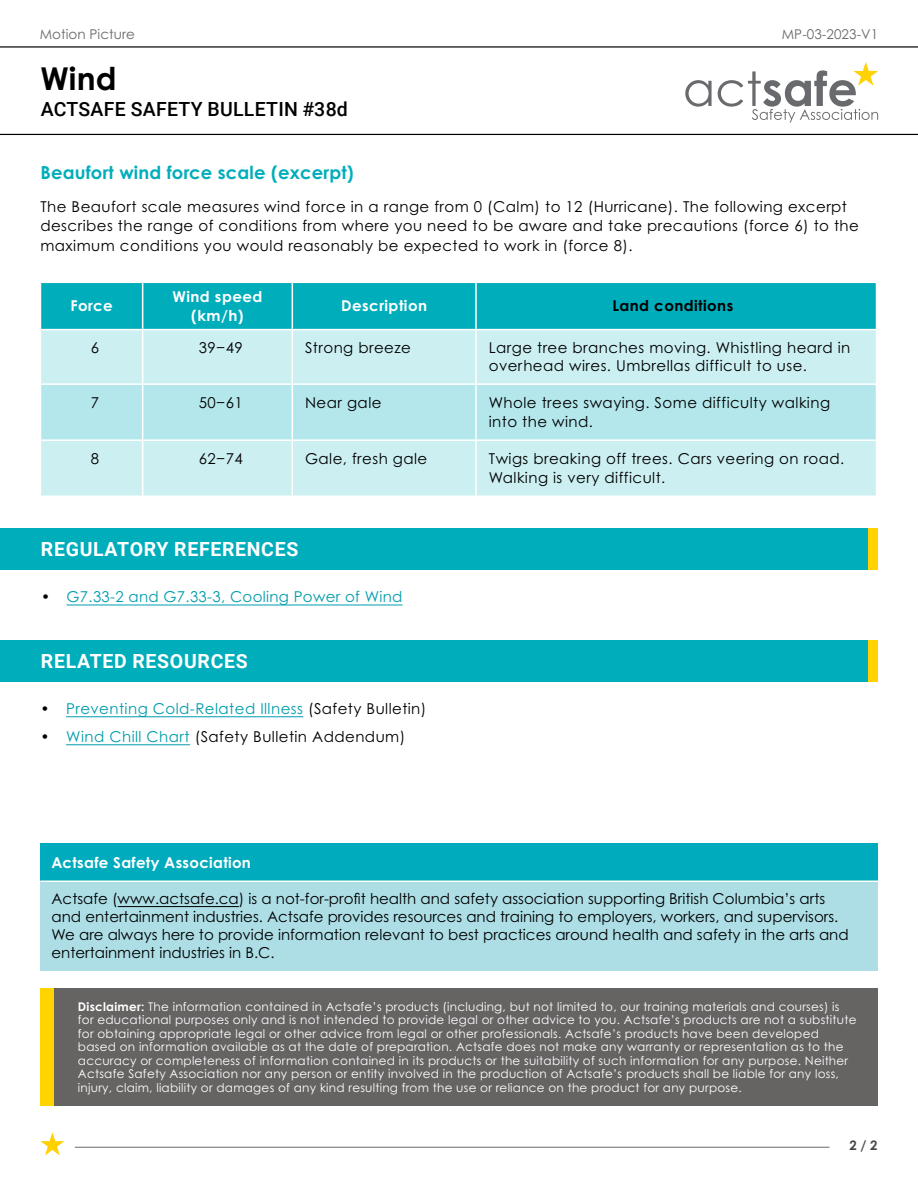
<style>
.page{position:relative;width:918px;height:1188px;background:#fff}
.page>*{position:absolute;margin:0;border:0;box-sizing:border-box;transform-origin:0 0}
.t1{font:700 31.5px "Century Gothic Pro";color:#000}
.t2{font:700 19.5px "Roboto";letter-spacing:.035em;color:#fff}
.t3{font:500 19.5px "Roboto";letter-spacing:.015em;color:#000}
.Heading_3{font:700 18px "Century Gothic Pro";letter-spacing:.01em;color:#00adbb}
.Body_Text{font:15px/19.5px "Century Gothic Pro";letter-spacing:.03em;color:#000}
.Body_Text-2{font:15px/18px "Century Gothic Pro";color:#000}
.t4{font:15px "Century Gothic Pro";letter-spacing:.03em;color:#009dac}
.Body_Text-3{font:700 15px/19.5px "Century Gothic Pro";letter-spacing:.02em;color:#fff;text-align:center}
.Body_Text-4{font:700 15px "Century Gothic Pro";letter-spacing:.03em;color:#000}
.t5{font:13.5px "Century Gothic Pro";letter-spacing:.005em;color:#696a6d}
.t6{font:700 13.2px "Century Gothic Pro";color:#474747}
.t7{font:12px/13.5px "Century Gothic Pro";letter-spacing:.02em;color:#fff}
.s1{color:#000}
.s2{color:#009dac}
.s3{font-weight:700}
</style>
<div class="page">
<hr style="left:75px;top:1147px;width:755px;height:1px;background:#696a6d">
<hr style="left:0;top:46px;width:918px;height:2px;background:#000">
<hr style="left:0;top:134px;width:918px;height:1px;background:#000">
<svg style="left:685px;top:80px;width:27px;height:27px"></svg>
<svg style="left:718px;top:62px;width:160px;height:61px"></svg>
<svg style="left:40px;top:1132px;width:24px;height:23px"></svg>
<div style="left:41px;top:283px;width:835px;height:46px;background:#00adbb"></div>
<div style="left:41px;top:330px;width:835px;height:166px;background:#cceff1"></div>
<div style="left:41px;top:385px;width:835px;height:54px;background:#b3e7eb"></div>
<hr style="left:142px;top:283px;width:1px;height:46px;background:#fff">
<hr style="left:292px;top:283px;width:1px;height:46px;background:#fff">
<hr style="left:475px;top:283px;width:2px;height:46px;background:#fff">
<hr style="left:142px;top:330px;width:1px;height:53px;background:#fff">
<hr style="left:292px;top:330px;width:1px;height:53px;background:#fff">
<hr style="left:475px;top:330px;width:2px;height:53px;background:#fff">
<hr style="left:40px;top:383px;width:103px;height:2px;background:#fff">
<hr style="left:143px;top:383px;width:149px;height:2px;background:#fff">
<hr style="left:142px;top:385px;width:1px;height:54px;background:#fff">
<hr style="left:292px;top:383px;width:184px;height:2px;background:#fff">
<hr style="left:292px;top:385px;width:1px;height:54px;background:#fff">
<hr style="left:476px;top:383px;width:401px;height:2px;background:#fff">
<hr style="left:475px;top:385px;width:2px;height:54px;background:#fff">
<hr style="left:40px;top:439px;width:103px;height:2px;background:#fff">
<hr style="left:143px;top:439px;width:149px;height:2px;background:#fff">
<hr style="left:142px;top:441px;width:1px;height:55px;background:#fff">
<hr style="left:292px;top:439px;width:184px;height:2px;background:#fff">
<hr style="left:292px;top:441px;width:1px;height:55px;background:#fff">
<hr style="left:476px;top:439px;width:401px;height:2px;background:#fff">
<hr style="left:475px;top:441px;width:2px;height:55px;background:#fff">
<div style="left:54px;top:988px;width:824px;height:118px;background:#666363"></div>
<div style="left:40px;top:843px;width:838px;height:38px;background:#00abbd"></div>
<div style="left:40px;top:881px;width:838px;height:89px;background:#addee6"></div>
<hr style="left:40px;top:881px;width:838px;height:1px;background:#fff">
<hr style="left:118px;top:906px;width:121px;height:1px;background:#000">
<div style="left:0;top:528px;width:868px;height:42px;background:#00adbb"></div>
<div style="left:868px;top:528px;width:10px;height:42px;background:#ffd200"></div>
<hr style="left:67px;top:605px;width:336px;height:1px;background:#009dac">
<div style="left:0;top:640px;width:868px;height:41px;background:#00adbb"></div>
<div style="left:868px;top:640px;width:10px;height:41px;background:#ffd200"></div>
<hr style="left:66px;top:716px;width:237px;height:1px;background:#009dac">
<hr style="left:66px;top:744px;width:124px;height:1px;background:#009dac">
<p class="t5" style="left:40px;top:26px;width:97px">Motion Picture</p>
<p class="t5" style="left:782px;top:26px;width:98px">MP-03-2023-V1</p>
<h1 class="t1" style="left:40px;top:59px;width:78px">Wind</h1>
<h2 class="t3" style="left:41px;top:95px;width:308px">ACTSAFE SAFETY BULLETIN #38d</h2>
<p class="Heading_3" style="left:40px;top:162px;width:315px">Beaufort wind force scale (excerpt)</p>
<p class="Body_Text" style="left:40px;top:196px;width:820px">The Beaufort scale measures wind force in a range from 0 (Calm) to 12 (Hurricane). The following excerpt describes the range of conditions from where you need to be aware and take precautions (force 6) to the maximum conditions you would reasonably be expected to work in (force 8).</p>
<p class="Body_Text-3" style="left:70px;top:296px;width:44px">Force</p>
<p class="Body_Text-3" style="left:173px;top:286px;width:91px">Wind speed (km/h)</p>
<p class="Body_Text-3" style="left:341px;top:296px;width:87px">Description</p>
<p class="Body_Text-4" style="left:612px;top:297px;width:122px">Land conditions</p>
<p class="Body_Text" style="left:91px;top:338px;width:10px">6</p>
<p class="Body_Text" style="left:199px;top:338px;width:46px">39−49</p>
<p class="Body_Text" style="left:305px;top:338px;width:107px">Strong breeze</p>
<p class="Body_Text" style="left:489px;top:339px;width:363px;line-height:18px">Large tree branches moving. Whistling heard in overhead wires. Umbrellas difficult to use.</p>
<p class="Body_Text" style="left:91px;top:393px;width:10px">7</p>
<p class="Body_Text" style="left:199px;top:393px;width:46px">50−61</p>
<p class="Body_Text" style="left:305px;top:393px;width:78px">Near gale</p>
<p class="Body_Text" style="left:489px;top:393px;width:343px">Whole trees swaying. Some difficulty walking into the wind.</p>
<p class="Body_Text" style="left:91px;top:449px;width:10px">8</p>
<p class="Body_Text" style="left:199px;top:449px;width:46px">62−74</p>
<p class="Body_Text" style="left:305px;top:449px;width:124px">Gale, fresh gale</p>
<p class="Body_Text" style="left:489px;top:449px;width:357px">Twigs breaking off trees. Cars veering on road.<br>Walking is very difficult.</p>
<p class="t2" style="left:41px;top:536px;width:259px">REGULATORY REFERENCES</p>
<p class="t4" style="left:41px;top:587px;width:363px"><span class="s1">•</span> G7.33-2 and G7.33-3, Cooling Power of Wind</p>
<p class="t2" style="left:41px;top:647px;width:208px">RELATED RESOURCES</p>
<p class="t4" style="left:41px;top:699px;width:387px"><span class="s1">•</span> Preventing Cold-Related Illness <span class="s1">(Safety Bulletin)</span></p>
<p class="Body_Text" style="left:41px;top:726px;width:366px">• <span class="s2">Wind Chill Chart</span> (Safety Bulletin Addendum)</p>
<p class="Body_Text-3" style="left:52px;top:852px;width:201px">Actsafe Safety Association</p>
<p class="Body_Text-2" style="left:52px;top:890px;width:799px">Actsafe (www.actsafe.ca) is a not-for-profit health and safety association supporting British Columbia’s arts and entertainment industries. Actsafe provides resources and training to employers, workers, and supervisors.<br>We are always here to provide information relevant to best practices around health and safety in the arts and entertainment industries in B.C.</p>
<p class="t7" style="left:78px;top:999px;width:780px"><span class="s3">Disclaimer:</span> The information contained in Actsafe’s products (including, but not limited to, our training materials and courses) is for educational purposes only and is not intended to provide legal or other advice to you. Actsafe’s products are not a substitute for obtaining appropriate legal or other advice from legal or other professionals. Actsafe’s products have been developed based on information available as at the date of preparation. Actsafe does not make any warranty or representation as to the accuracy or completeness of information contained in its products or the suitability of such information for any purpose. Neither Actsafe Safety Association nor any person or entity involved in the production of Actsafe’s products shall be liable for any loss, injury, claim, liability or damages of any kind resulting from the use or reliance on the product for any purpose.</p>
<p class="t6" style="left:850px;top:1137px;width:30px">2 / 2</p>
</div>
